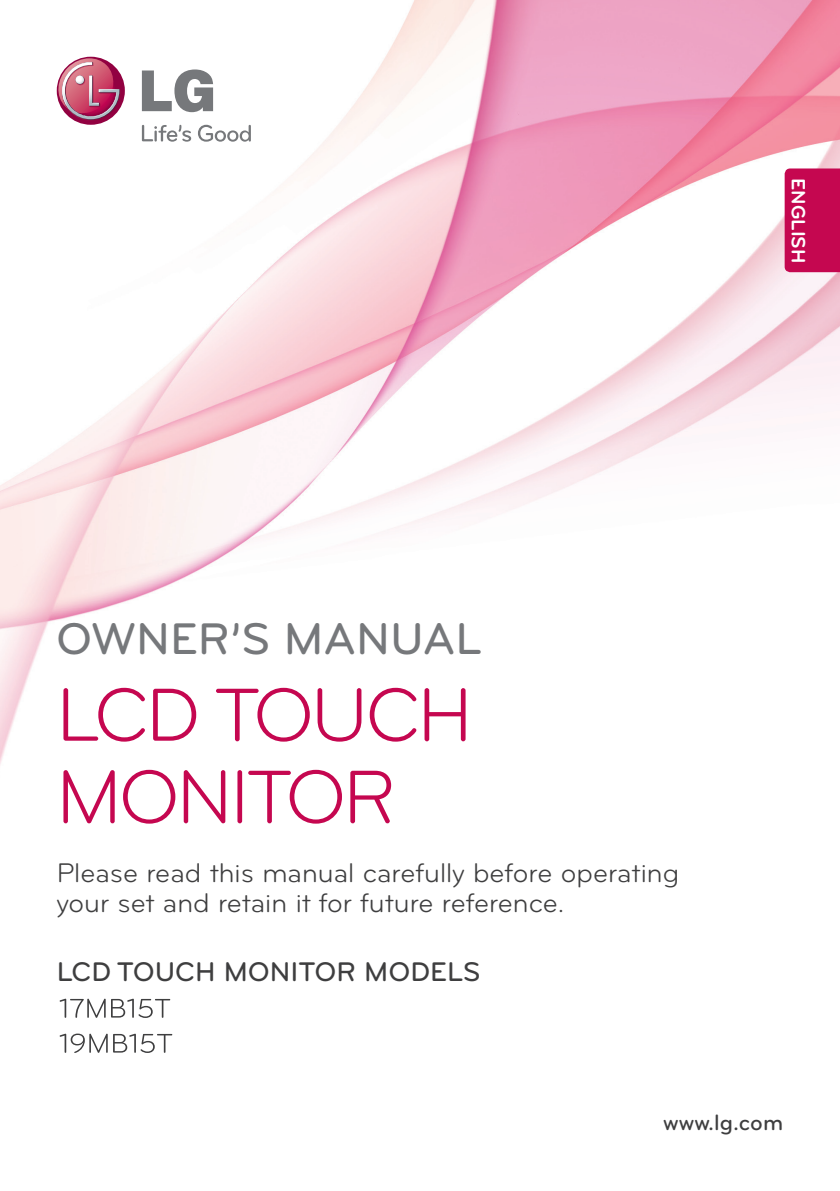
<style>
.page{position:relative;width:840px;height:1191px;background:#fff}
.page>*{position:absolute;margin:0;border:0;box-sizing:border-box;transform-origin:0 0}
.t1{font:78px/82px "Bryant LG";letter-spacing:-.04em;color:#c50750}
.t2{font:500 46px "Bryant LG";color:#76787b}
.t3{font:28px "Bryant LG";color:#3e3e3f}
.t4{font:500 28px "Bryant LG";color:#3e3e3f}
.t5{font:500 23px "Bryant LG";color:#3e3e3f}
.t6{font:700 20px "Bryant LG";color:#fff}
</style>
<div class="page">
<img style="left:0;top:0;width:839px;height:1037px">
<svg style="left:57px;top:57px;width:68px;height:68px"></svg>
<svg style="left:55px;top:58px;width:66px;height:63px"></svg>
<svg style="left:142px;top:69px;width:71px;height:43px"></svg>
<svg style="left:142px;top:125px;width:49px;height:17px"></svg>
<svg style="left:198px;top:125px;width:53px;height:17px"></svg>
<div style="left:784px;top:168px;width:55px;height:104px;background:#c50750"></div>
<svg style="left:60px;top:998px;width:110px;height:20px"></svg>
<svg style="left:60px;top:1033px;width:112px;height:20px"></svg>
<p class="t6" style="left:810px;top:178px;width:87px;rotate:90deg">ENGLISH</p>
<p class="t2" style="left:56px;top:610px;width:427px">OWNER’S MANUAL</p>
<p class="t1" style="left:56px;top:674px;width:418px">LCD TOUCH<br>MONITOR</p>
<p class="t3" style="left:57px;top:855px;width:623px">Please read this manual carefully before operating</p>
<p class="t3" style="left:57px;top:885px;width:509px">your set and retain it for future reference.</p>
<p class="t4" style="left:57px;top:954px;width:425px">LCD TOUCH MONITOR MODELS</p>
<p class="t5" style="left:663px;top:1108px;width:121px">www.lg.com</p>
</div>
